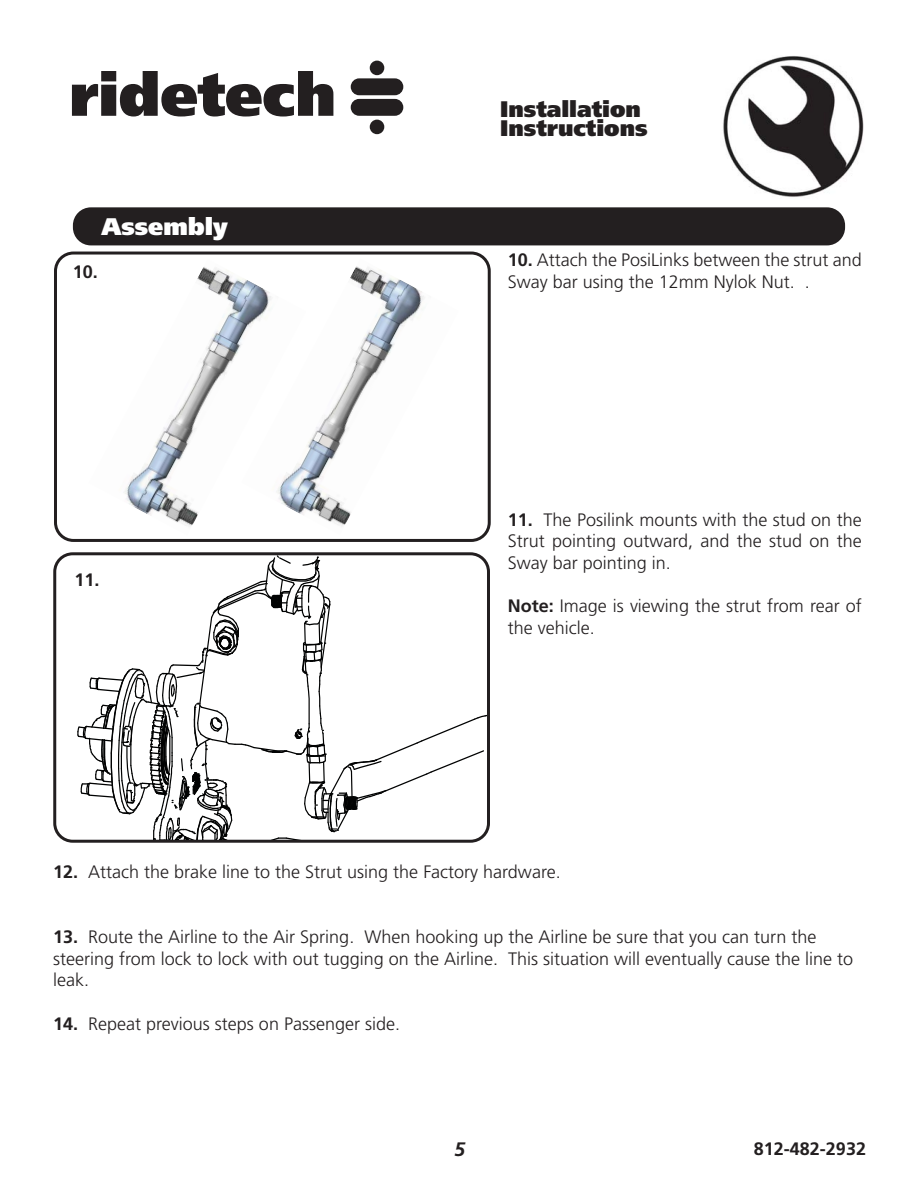
<style>
.page{position:relative;width:918px;height:1188px;background:#fff}
.page>*{position:absolute;margin:0;border:0;box-sizing:border-box;transform-origin:0 0}
.t1{font:900 24px "Frutiger";color:#fff}
.t2{font:900 22.5px/19.5px "Frutiger";color:#231f20}
.t3{font:italic 700 19.5px "Frutiger";color:#231f20}
.t4{font:300 18px/21.6px "Frutiger";color:#231f20}
.t5{font:700 18px "Frutiger";color:#231f20}
.s1{font-weight:700}
</style>
<div class="page">
<img style="left:723px;top:56px;width:136px;height:141px">
<svg style="left:72px;top:71px;width:261px;height:46px"></svg>
<div style="left:351px;top:78px;width:52px;height:17px;background:#231f20;border-radius:8px"></div>
<div style="left:351px;top:99px;width:52px;height:17px;background:#231f20;border-radius:8px"></div>
<div style="left:370px;top:61px;width:14px;height:14px;background:#231f20;border-radius:50%"></div>
<div style="left:370px;top:120px;width:14px;height:14px;background:#231f20;border-radius:50%"></div>
<div style="left:54px;top:252px;width:437px;height:290px;border:3px solid #231f20;border-radius:18px"></div>
<div style="left:53px;top:552px;width:437px;height:291px;border:3px solid #231f20;border-radius:18px"></div>
<div style="left:73px;top:207px;width:772px;height:38px;background:#231f20;border-radius:18px"></div>
<img style="left:124px;top:267px;width:117px;height:260px">
<img style="left:241px;top:266px;width:183px;height:260px">
<svg style="left:76px;top:554px;width:411px;height:289px"></svg>
<h1 class="t1" style="left:102px;top:217px;width:128px">Assembly</h1>
<p class="t5" style="left:73px;top:264px;width:27px">10.</p>
<p class="t5" style="left:74px;top:573px;width:27px">11.</p>
<p class="t2" style="left:500px;top:101px;width:149px">Installation<br>Instructions</p>
<p class="t4" style="left:508px;top:251px;width:356px"><span class="s1">10.</span> Attach the PosiLinks between the strut and<br>Sway bar using the 12mm Nylok Nut. .</p>
<p class="t4" style="left:508px;top:510px;width:356px;text-align:justify"><span class="s1">11.</span> The Posilink mounts with the stud on the Strut pointing outward, and the stud on the Sway bar pointing in.</p>
<p class="t4" style="left:508px;top:596px;width:356px"><span class="s1">Note:</span> Image is viewing the strut from rear of the vehicle.</p>
<p class="t4" style="left:53px;top:863px;width:509px"><span class="s1">12.</span> Attach the brake line to the Strut using the Factory hardware.</p>
<p class="t4" style="left:53px;top:928px;width:801px"><span class="s1">13.</span> Route the Airline to the Air Spring. When hooking up the Airline be sure that you can turn the steering from lock to lock with out tugging on the Airline. This situation will eventually cause the line to leak.</p>
<p class="t4" style="left:53px;top:1014px;width:348px"><span class="s1">14.</span> Repeat previous steps on Passenger side.</p>
<p class="t3" style="left:454px;top:1142px;width:12px">5</p>
<p class="t5" style="left:754px;top:1142px;width:114px">812-482-2932</p>
</div>
